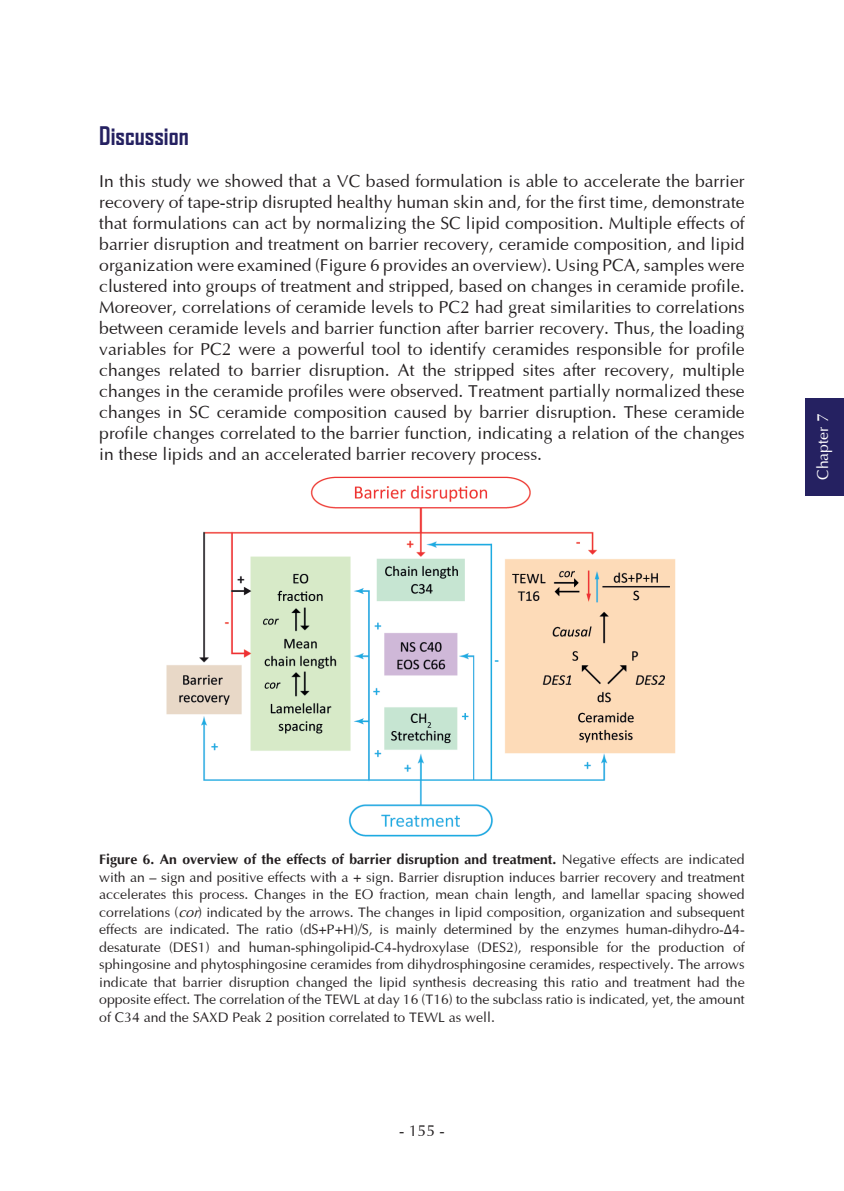
<style>
.page{position:relative;width:844px;height:1191px;background:#fff}
.page>*{position:absolute;margin:0;border:0;box-sizing:border-box;transform-origin:0 0}
.t1{font:700 24.5px "Agency FB";color:#252161}
.t2{font:17.5px/21px "Optima";color:#231f20;text-align:justify}
.t3{font:15.75px "Optima";color:#fff}
.t4{font:15.75px "Optima";color:#231f20}
.t5{font:14px/17.5px "Optima";color:#231f20;text-align:justify}
.s1{font-weight:700}
.s2{font-style:italic}
.s3{font-family:"Cambria"}
</style>
<div class="page">
<div style="left:804px;top:398px;width:39px;height:97px;background:#252161"></div>
<img style="left:166px;top:476px;width:510px;height:361px">
<h1 class="t1" style="left:99px;top:121px;width:91px">Discussion</h1>
<p class="t2" style="left:99px;top:169px;width:646px">In this study we showed that a VC based formulation is able to accelerate the barrier recovery of tape-strip disrupted healthy human skin and, for the first time, demonstrate that formulations can act by normalizing the SC lipid composition. Multiple effects of barrier disruption and treatment on barrier recovery, ceramide composition, and lipid organization were examined (Figure 6 provides an overview). Using PCA, samples were clustered into groups of treatment and stripped, based on changes in ceramide profile.<br>Moreover, correlations of ceramide levels to PC2 had great similarities to correlations between ceramide levels and barrier function after barrier recovery. Thus, the loading variables for PC2 were a powerful tool to identify ceramides responsible for profile changes related to barrier disruption. At the stripped sites after recovery, multiple changes in the ceramide profiles were observed. Treatment partially normalized these changes in SC ceramide composition caused by barrier disruption. These ceramide profile changes correlated to the barrier function, indicating a relation of the changes in these lipids and an accelerated barrier recovery process.</p>
<p class="t3" style="left:810px;top:480px;width:68px;rotate:-90deg">Chapter 7</p>
<p class="t5" style="left:99px;top:849px;width:646px"><span class="s1">Figure 6. An overview of the effects of barrier disruption and treatment.</span> Negative effects are indicated with an – sign and positive effects with a + sign. Barrier disruption induces barrier recovery and treatment accelerates this process. Changes in the EO fraction, mean chain length, and lamellar spacing showed correlations (<span class="s2">cor</span>) indicated by the arrows. The changes in lipid composition, organization and subsequent effects are indicated. The ratio (dS+P+H)/S, is mainly determined by the enzymes human-dihydro-<span class="s3">Δ</span>4- desaturate (DES1) and human-sphingolipid-C4-hydroxylase (DES2), responsible for the production of sphingosine and phytosphingosine ceramides from dihydrosphingosine ceramides, respectively. The arrows indicate that barrier disruption changed the lipid synthesis decreasing this ratio and treatment had the opposite effect. The correlation of the TEWL at day 16 (T16) to the subclass ratio is indicated, yet, the amount of C34 and the SAXD Peak 2 position correlated to TEWL as well.</p>
<p class="t4" style="left:399px;top:1118px;width:47px">- 155 -</p>
</div>
